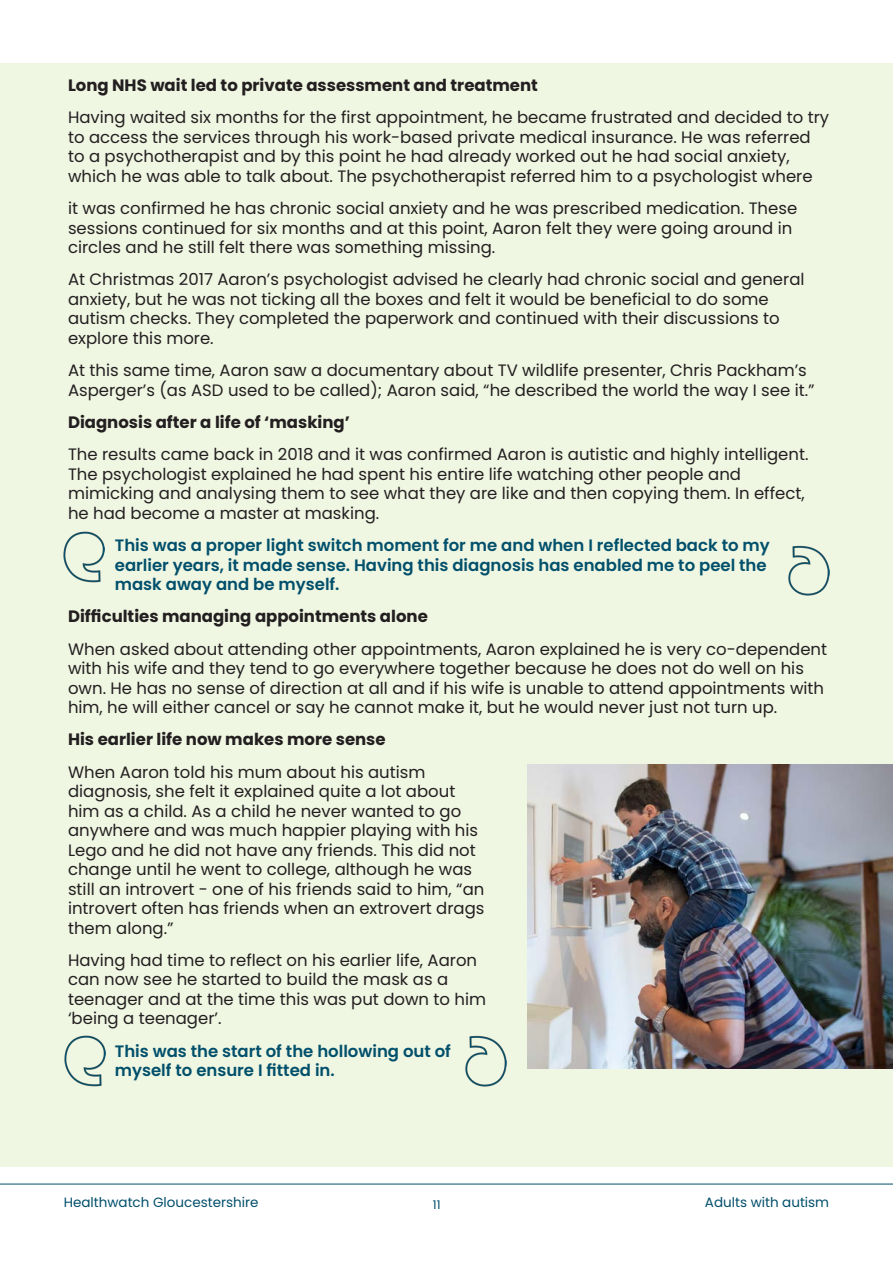
<style>
.page{position:relative;width:893px;height:1263px;background:#fff}
.page>*{position:absolute;margin:0;border:0;box-sizing:border-box;transform-origin:0 0}
.Content_paragraphs{font:16.5px/19.5px "Poppins";color:#231f20}
.Content_paragraphs-2{font:600 16.5px/19.5px "Poppins";color:#004f6b}
.Content_paragraphs-3{font:700 16.5px "Poppins";color:#231f20}
.t1{font:13.5px "Poppins";color:#004f6b}
.t2{font:12px "Poppins";color:#004f6b}
</style>
<div class="page">
<hr style="left:0;top:1184px;width:893px;height:1px;background:#004f6b">
<div style="left:0;top:64px;width:893px;height:1103px;background:#eff6e2"></div>
<img style="left:527px;top:764px;width:366px;height:304px">
<img style="left:65px;top:1035px;width:40px;height:51px">
<img style="left:64px;top:531px;width:41px;height:52px">
<img style="left:788px;top:546px;width:41px;height:50px">
<img style="left:465px;top:1036px;width:41px;height:50px">
<p class="Content_paragraphs-3" style="left:68px;top:76px;width:471px">Long NHS wait led to private assessment and treatment</p>
<p class="Content_paragraphs" style="left:68px;top:108px;width:763px">Having waited six months for the first appointment, he became frustrated and decided to try to access the services through his work-based private medical insurance. He was referred to a psychotherapist and by this point he had already worked out he had social anxiety, which he was able to talk about. The psychotherapist referred him to a psychologist where</p>
<p class="Content_paragraphs" style="left:68px;top:199px;width:731px">it was confirmed he has chronic social anxiety and he was prescribed medication. These sessions continued for six months and at this point, Aaron felt they were going around in circles and he still felt there was something missing.</p>
<p class="Content_paragraphs" style="left:68px;top:270px;width:738px">At Christmas 2017 Aaron’s psychologist advised he clearly had chronic social and general anxiety, but he was not ticking all the boxes and felt it would be beneficial to do some autism checks. They completed the paperwork and continued with their discussions to explore this more.</p>
<p class="Content_paragraphs" style="left:68px;top:361px;width:748px">At this same time, Aaron saw a documentary about TV wildlife presenter, Chris Packham’s<br>Asperger’s (as ASD used to be called); Aaron said, “he described the world the way I see it.”</p>
<p class="Content_paragraphs-3" style="left:68px;top:413px;width:283px">Diagnosis after a life of ‘masking’</p>
<p class="Content_paragraphs" style="left:68px;top:445px;width:742px">The results came back in 2018 and it was confirmed Aaron is autistic and highly intelligent.<br>The psychologist explained he had spent his entire life watching other people and mimicking and analysing them to see what they are like and then copying them. In effect, he had become a master at masking.</p>
<p class="Content_paragraphs-2" style="left:115px;top:536px;width:656px">This was a proper light switch moment for me and when I reflected back to my earlier years, it made sense. Having this diagnosis has enabled me to peel the mask away and be myself.</p>
<p class="Content_paragraphs-3" style="left:68px;top:607px;width:361px">Difficulties managing appointments alone</p>
<p class="Content_paragraphs" style="left:68px;top:639px;width:761px">When asked about attending other appointments, Aaron explained he is very co-dependent with his wife and they tend to go everywhere together because he does not do well on his own. He has no sense of direction at all and if his wife is unable to attend appointments with him, he will either cancel or say he cannot make it, but he would never just not turn up.</p>
<p class="Content_paragraphs-3" style="left:68px;top:730px;width:319px">His earlier life now makes more sense</p>
<p class="Content_paragraphs" style="left:68px;top:762px;width:418px">When Aaron told his mum about his autism diagnosis, she felt it explained quite a lot about him as a child. As a child he never wanted to go anywhere and was much happier playing with his Lego and he did not have any friends. This did not change until he went to college, although he was still an introvert - one of his friends said to him, “an introvert often has friends when an extrovert drags them along.”</p>
<p class="Content_paragraphs" style="left:68px;top:950px;width:420px">Having had time to reflect on his earlier life, Aaron can now see he started to build the mask as a teenager and at the time this was put down to him ‘being a teenager’.</p>
<p class="Content_paragraphs-2" style="left:115px;top:1041px;width:338px">This was the start of the hollowing out of myself to ensure I fitted in.</p>
<p class="t1" style="left:64px;top:1194px;width:196px">Healthwatch Gloucestershire</p>
<p class="t2" style="left:433px;top:1198px;width:9px">11</p>
<p class="t1" style="left:705px;top:1194px;width:126px">Adults with autism</p>
</div>
